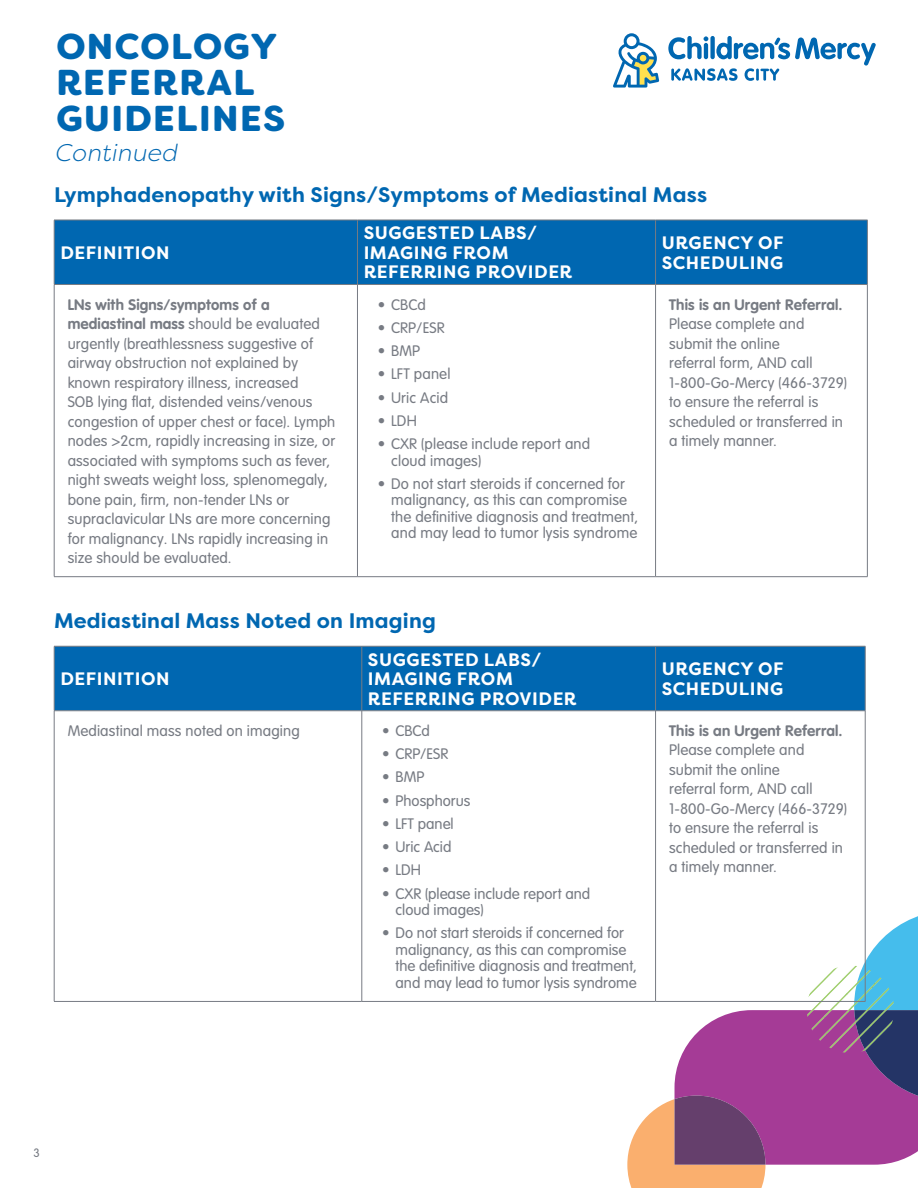
<style>
.page{position:relative;width:918px;height:1188px;background:#fff}
.page>*{position:absolute;margin:0;border:0;box-sizing:border-box;transform-origin:0 0}
.t1{font:900 36px/36px "Filson Soft";letter-spacing:.04em;color:#0067b1}
.t2{font:italic 300 24px "Filson Soft";letter-spacing:.02em;color:#0067b1}
.t3{font:700 21px "Filson Pro";letter-spacing:.01em;color:#0067b1}
.t4{font:700 18px/19.5px "Filson Pro";letter-spacing:.03em;color:#fff}
.t5{font:15px/19.5px "VAG Rounded Next";letter-spacing:.01em;color:#777b83}
.t6{font:700 15px "VAG Rounded Next";letter-spacing:.01em;color:#777b83}
.t7{font:12px "VAG Rounded Next";color:#777b83}
.s1{font-weight:700}
</style>
<div class="page">
<svg style="left:627px;top:910px;width:291px;height:278px"></svg>
<img style="left:807px;top:966px;width:87px;height:87px;border-radius:44px">
<svg style="left:613px;top:33px;width:46px;height:55px"></svg>
<svg style="left:668px;top:36px;width:208px;height:45px"></svg>
<div style="left:55px;top:221px;width:812px;height:63px;background:#0067b1"></div>
<hr style="left:54px;top:220px;width:303px;height:1px;background:#777b83">
<hr style="left:54px;top:220px;width:1px;height:64px;background:#777b83">
<hr style="left:357px;top:220px;width:299px;height:1px;background:#777b83">
<hr style="left:357px;top:220px;width:1px;height:64px;background:#777b83">
<hr style="left:656px;top:220px;width:212px;height:1px;background:#777b83">
<hr style="left:655px;top:220px;width:1px;height:64px;background:#777b83">
<hr style="left:867px;top:220px;width:1px;height:64px;background:#777b83">
<hr style="left:54px;top:284px;width:303px;height:1px;background:#777b83">
<hr style="left:54px;top:285px;width:1px;height:291px;background:#777b83">
<hr style="left:357px;top:284px;width:299px;height:1px;background:#777b83">
<hr style="left:357px;top:285px;width:1px;height:291px;background:#777b83">
<hr style="left:656px;top:284px;width:212px;height:1px;background:#777b83">
<hr style="left:655px;top:285px;width:1px;height:291px;background:#777b83">
<hr style="left:867px;top:285px;width:1px;height:291px;background:#777b83">
<hr style="left:54px;top:576px;width:303px;height:1px;background:#777b83">
<hr style="left:357px;top:576px;width:299px;height:1px;background:#777b83">
<hr style="left:656px;top:576px;width:212px;height:1px;background:#777b83">
<div style="left:55px;top:647px;width:810px;height:63px;background:#0067b1"></div>
<svg style="left:55px;top:711px;width:600px;height:290px"></svg>
<hr style="left:54px;top:646px;width:308px;height:1px;background:#777b83">
<hr style="left:54px;top:646px;width:1px;height:65px;background:#777b83">
<hr style="left:362px;top:646px;width:294px;height:1px;background:#777b83">
<hr style="left:362px;top:646px;width:1px;height:65px;background:#777b83">
<hr style="left:656px;top:646px;width:209px;height:1px;background:#777b83">
<hr style="left:655px;top:646px;width:1px;height:65px;background:#777b83">
<hr style="left:865px;top:646px;width:1px;height:65px;background:#777b83">
<hr style="left:54px;top:710px;width:308px;height:1px;background:#777b83">
<hr style="left:54px;top:711px;width:1px;height:290px;background:#777b83">
<hr style="left:362px;top:710px;width:294px;height:1px;background:#777b83">
<hr style="left:362px;top:711px;width:1px;height:290px;background:#777b83">
<hr style="left:656px;top:710px;width:209px;height:1px;background:#777b83">
<hr style="left:655px;top:711px;width:1px;height:290px;background:#777b83">
<hr style="left:865px;top:711px;width:1px;height:290px;background:#777b83">
<hr style="left:54px;top:1001px;width:308px;height:1px;background:#777b83">
<hr style="left:362px;top:1001px;width:294px;height:1px;background:#777b83">
<hr style="left:656px;top:1001px;width:209px;height:1px;background:#777b83">
<h1 class="t1" style="left:56px;top:29px;width:231px">ONCOLOGY<br>REFERRAL<br>GUIDELINES</h1>
<h2 class="t2" style="left:56px;top:138px;width:124px">Continued</h2>
<h3 class="t3" style="left:54px;top:181px;width:655px">Lymphadenopathy with Signs/Symptoms of Mediastinal Mass</h3>
<p class="t4" style="left:60px;top:243px;width:111px">DEFINITION</p>
<p class="t4" style="left:364px;top:224px;width:210px">SUGGESTED LABS/<br>IMAGING FROM<br>REFERRING PROVIDER</p>
<p class="t4" style="left:662px;top:233px;width:123px">URGENCY OF<br>SCHEDULING</p>
<p class="t5" style="left:68px;top:295px;width:269px"><span class="s1">LNs with Signs/symptoms of a mediastinal mass</span> should be evaluated urgently (breathlessness suggestive of airway obstruction not explained by known respiratory illness, increased<br>SOB lying flat, distended veins/venous congestion of upper chest or face). Lymph nodes &gt;2cm, rapidly increasing in size, or associated with symptoms such as fever, night sweats weight loss, splenomegaly, bone pain, firm, non-tender LNs or supraclavicular LNs are more concerning for malignancy. LNs rapidly increasing in size should be evaluated.</p>
<p class="t5" style="left:378px;top:295px;width:50px">• CBCd</p>
<p class="t5" style="left:378px;top:318px;width:69px">• CRP/ESR</p>
<p class="t5" style="left:378px;top:342px;width:44px">• BMP</p>
<p class="t5" style="left:378px;top:365px;width:74px">• LFT panel</p>
<p class="t5" style="left:378px;top:388px;width:72px">• Uric Acid</p>
<p class="t5" style="left:378px;top:411px;width:41px">• LDH</p>
<p class="t5" style="left:391px;top:436px;width:200px;line-height:16.5px;text-indent:-14px">• CXR (please include report and cloud images)</p>
<p class="t5" style="left:391px;top:476px;width:249px;line-height:16.5px;text-indent:-14px">• Do not start steroids if concerned for malignancy, as this can compromise the definitive diagnosis and treatment, and may lead to tumor lysis syndrome</p>
<h3 class="t3" style="left:54px;top:607px;width:383px">Mediastinal Mass Noted on Imaging</h3>
<p class="t6" style="left:669px;top:295px;width:175px">This is an Urgent Referral.</p>
<p class="t5" style="left:669px;top:315px;width:180px">Please complete and submit the online<br>referral form, AND call<br>1-800-Go-Mercy (466-3729) to ensure the referral is scheduled or transferred in a timely manner.</p>
<p class="t4" style="left:60px;top:669px;width:111px">DEFINITION</p>
<p class="t4" style="left:368px;top:650px;width:210px">SUGGESTED LABS/<br>IMAGING FROM<br>REFERRING PROVIDER</p>
<p class="t4" style="left:662px;top:660px;width:123px">URGENCY OF<br>SCHEDULING</p>
<p class="t5" style="left:68px;top:721px;width:234px">Mediastinal mass noted on imaging</p>
<p class="t5" style="left:382px;top:721px;width:49px">• CBCd</p>
<p class="t5" style="left:382px;top:745px;width:68px">• CRP/ESR</p>
<p class="t5" style="left:382px;top:768px;width:44px">• BMP</p>
<p class="t5" style="left:382px;top:791px;width:90px">• Phosphorus</p>
<p class="t5" style="left:382px;top:814px;width:73px">• LFT panel</p>
<p class="t5" style="left:382px;top:838px;width:71px">• Uric Acid</p>
<p class="t5" style="left:382px;top:861px;width:40px">• LDH</p>
<p class="t5" style="left:396px;top:886px;width:196px;line-height:16.5px;text-indent:-14px">• CXR (please include report and cloud images)</p>
<p class="t5" style="left:396px;top:925px;width:243px;line-height:16.5px;text-indent:-14px">• Do not start steroids if concerned for malignancy, as this can compromise the definitive diagnosis and treatment, and may lead to tumor lysis syndrome</p>
<p class="t6" style="left:669px;top:721px;width:175px">This is an Urgent Referral.</p>
<p class="t5" style="left:669px;top:741px;width:180px">Please complete and submit the online<br>referral form, AND call<br>1-800-Go-Mercy (466-3729) to ensure the referral is scheduled or transferred in a timely manner.</p>
<p class="t7" style="left:33px;top:1146px;width:8px">3</p>
</div>
